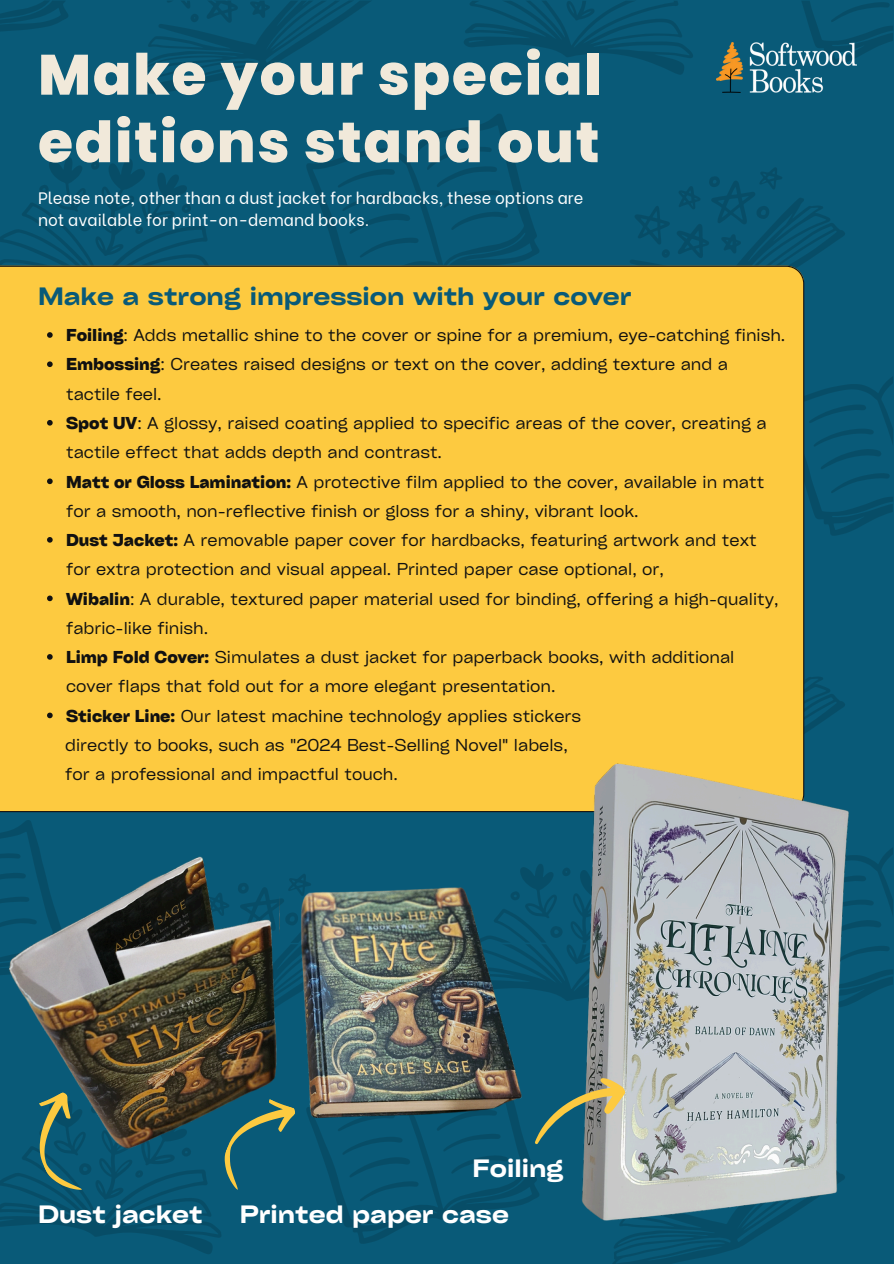
<style>
.page{position:relative;width:894px;height:1264px;background:#fff}
.page>*{position:absolute;margin:0;border:0;box-sizing:border-box;transform-origin:0 0}
.t1{font:800 56.7px/67.5px "Poppins";letter-spacing:.03em;color:#f1e9da}
.t2{font:600 expanded 24px "Cy Grotesk";color:#095a78}
.t3{font:600 expanded 24px "Cy Grotesk";color:#fff}
.t4{font:16.5px/29.2px "Cy Grotesk Key";color:#111}
.t5{font:16.5px/22.5px "Be Vietnam";color:#fff}
.s1{font-weight:700}
</style>
<div class="page">
<div style="left:0;top:0;width:893px;height:1263px;background:#095a78"></div>
<svg style="left:804px;top:638px;width:41px;height:68px"></svg>
<svg style="left:611px;top:167px;width:234px;height:162px"></svg>
<svg style="left:804px;top:376px;width:89px;height:160px"></svg>
<svg style="left:802px;top:1px;width:91px;height:64px"></svg>
<svg style="left:141px;top:1px;width:230px;height:93px"></svg>
<svg style="left:464px;top:1px;width:229px;height:74px"></svg>
<svg style="left:306px;top:114px;width:234px;height:152px"></svg>
<svg style="left:0;top:157px;width:222px;height:109px"></svg>
<svg style="left:0;top:1px;width:68px;height:30px"></svg>
<img style="left:716px;top:42px;width:139px;height:51px">
<div style="left:0;top:266px;width:804px;height:546px;background:#fdca40"></div>
<svg style="left:865px;top:848px;width:28px;height:148px"></svg>
<svg style="left:0;top:820px;width:37px;height:21px"></svg>
<img style="left:297px;top:864px;width:247px;height:193px">
<svg style="left:47px;top:332px;width:6px;height:6px"></svg>
<div style="left:0;top:349px;width:69px;height:163px;background:#fdca40"></div>
<svg style="left:47px;top:537px;width:6px;height:5px"></svg>
<svg style="left:47px;top:595px;width:6px;height:6px"></svg>
<div style="left:0;top:628px;width:222px;height:153px;background:#fdca40"></div>
<img style="left:0;top:841px;width:297px;height:249px">
<img style="left:544px;top:706px;width:321px;height:351px">
<svg style="left:0;top:1090px;width:295px;height:164px"></svg>
<svg style="left:306px;top:1057px;width:539px;height:206px"></svg>
<p class="t1" style="left:38px;top:41px;width:565px">Make your special editions stand out</p>
<p class="t5" style="left:38px;top:185px;width:546px">Please note, other than a dust jacket for hardbacks, these options are not available for print-on-demand books.</p>
<p class="t2" style="left:38px;top:281px;width:595px">Make a strong impression with your cover</p>
<p class="t4" style="left:66px;top:320px;width:720px"><span class="s1">Foiling</span>: Adds metallic shine to the cover or spine for a premium, eye-catching finish.</p>
<p class="t4" style="left:66px;top:349px;width:663px"><span class="s1">Embossing</span>: Creates raised designs or text on the cover, adding texture and a tactile feel.</p>
<h2 class="t4" style="left:66px;top:408px;width:702px"><span class="s1">Spot UV</span>: A glossy, raised coating applied to specific areas of the cover, creating a tactile effect that adds depth and contrast.</h2>
<p class="t4" style="left:66px;top:466px;width:699px"><span class="s1">Matt or Gloss Lamination:</span> A protective film applied to the cover, available in matt for a smooth, non-reflective finish or gloss for a shiny, vibrant look.</p>
<p class="t4" style="left:66px;top:525px;width:692px"><span class="s1">Dust Jacket:</span> A removable paper cover for hardbacks, featuring artwork and text for extra protection and visual appeal. Printed paper case optional, or,</p>
<p class="t4" style="left:66px;top:583px;width:713px"><span class="s1">Wibalin</span>: A durable, textured paper material used for binding, offering a high-quality, fabric-like finish.</p>
<p class="t4" style="left:66px;top:642px;width:669px"><span class="s1">Limp Fold Cover:</span> Simulates a dust jacket for paperback books, with additional cover flaps that fold out for a more elegant presentation.</p>
<p class="t4" style="left:66px;top:700px;width:516px"><span class="s1">Sticker Line:</span> Our latest machine technology applies stickers</p>
<p class="t4" style="left:65px;top:729px;width:504px">directly to books, such as "2024 Best-Selling Novel" labels,</p>
<p class="t4" style="left:65px;top:759px;width:334px">for a professional and impactful touch.</p>
<p class="t3" style="left:472px;top:1152px;width:92px">Foiling</p>
<p class="t3" style="left:38px;top:1198px;width:166px">Dust jacket</p>
<p class="t3" style="left:240px;top:1198px;width:271px">Printed paper case</p>
</div>
